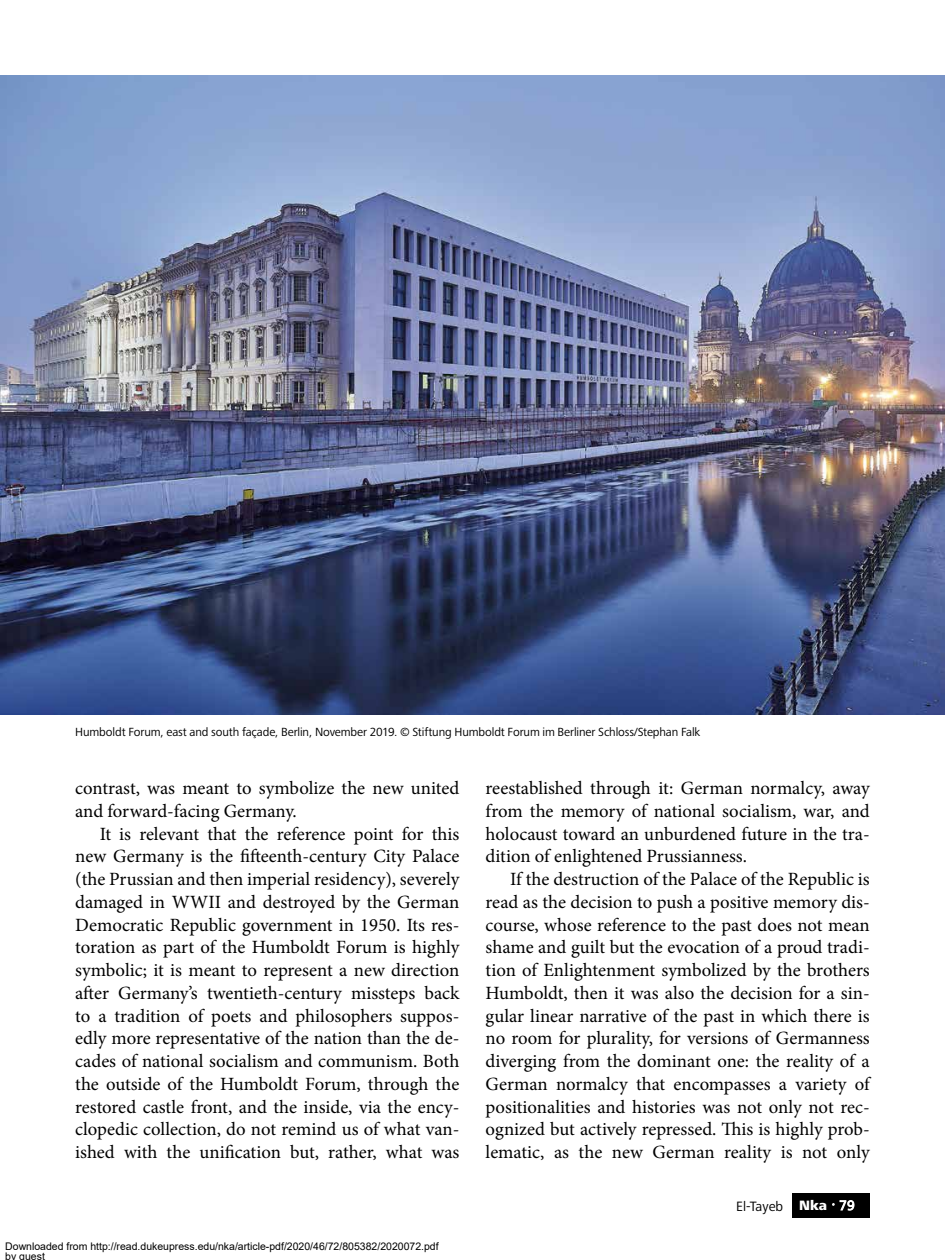
<style>
.page{position:relative;width:945px;height:1260px;background:#fff}
.page>*{position:absolute;margin:0;border:0;box-sizing:border-box;transform-origin:0 0}
.t1{font:18.72px/22.8px "Minion Pro";color:#000;text-align:justify}
.t2{font:14px "Frutiger Next Pro";color:#000}
.t3{font:12.25px "Frutiger Next Pro";letter-spacing:-.01em;color:#000}
.t4{font:10.5px/10.5px "Arial";color:#000}
.s1{font-weight:800;color:#fff}
.s2{color:#fff}
</style>
<div class="page">
<div style="left:793px;top:1193px;width:77px;height:25px;background:#000"></div>
<img style="left:0;top:75px;width:945px;height:640px">
<p class="t3" style="left:75px;top:725px;width:627px">Humboldt Forum, east and south façade, Berlin, November 2019. © Stiftung Humboldt Forum im Berliner Schloss/Stephan Falk</p>
<p class="t1" style="left:75px;top:777px;width:386px">contrast, was meant to symbolize the new united and forward-facing Germany.</p>
<p class="t1" style="left:75px;top:822px;width:386px;text-indent:24px">It is relevant that the reference point for this new Germany is the fifteenth-century City Palace (the Prussian and then imperial residency), severely damaged in WWII and destroyed by the German Democratic Republic government in 1950. Its res&shy;toration as part of the Humboldt Forum is highly symbolic; it is meant to represent a new direction after Germany’s twentieth-century missteps back to a tradition of poets and philosophers suppos&shy;edly more representative of the nation than the de&shy;cades of national socialism and communism. Both the outside of the Humboldt Forum, through the restored castle front, and the inside, via the ency&shy;clopedic collection, do not remind us of what van&shy;ished with the unification but, rather, what was</p>
<p class="t4" style="left:5px;top:1242px;width:435px">Downloaded from http://read.dukeupress.edu/nka/article-pdf/2020/46/72/805382/2020072.pdf by guest</p>
<p class="t1" style="left:486px;top:777px;width:386px">reestablished through it: German normalcy, away from the memory of national socialism, war, and holocaust toward an unburdened future in the tra&shy;dition of enlightened Prussianness.</p>
<p class="t1" style="left:486px;top:868px;width:386px;text-indent:24px">If the destruction of the Palace of the Republic is read as the decision to push a positive memory dis&shy;course, whose reference to the past does not mean shame and guilt but the evocation of a proud tradi&shy;tion of Enlightenment symbolized by the brothers Humboldt, then it was also the decision for a sin&shy;gular linear narrative of the past in which there is no room for plurality, for versions of Germanness diverging from the dominant one: the reality of a German normalcy that encompasses a variety of positionalities and histories was not only not rec&shy;ognized but actively repressed. This is highly prob&shy;lematic, as the new German reality is not only</p>
<p class="t2" style="left:736px;top:1198px;width:120px">El-Tayeb <span class="s1">Nka</span> <sup>•</sup> <span class="s2">79</span></p>
</div>
